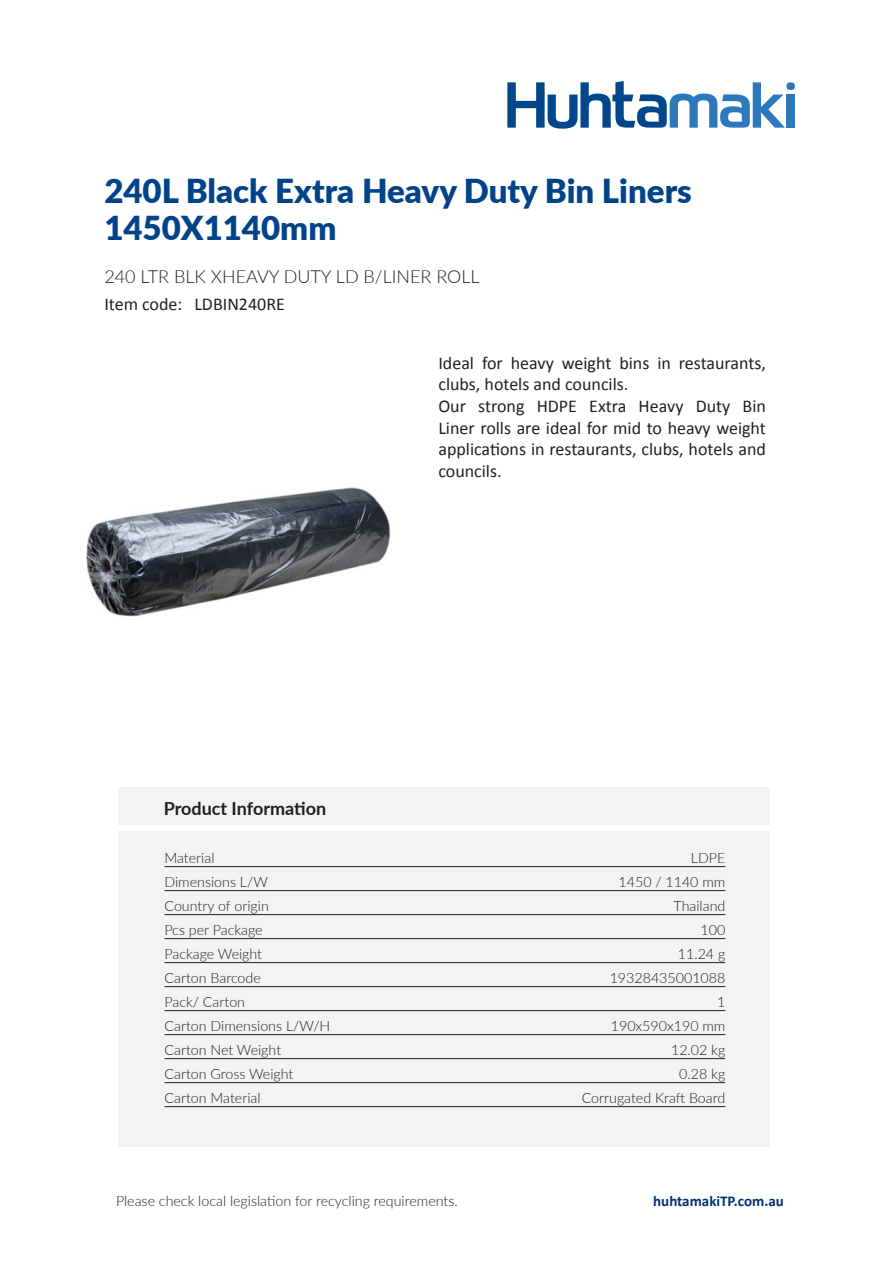
<style>
.page{position:relative;width:893px;height:1263px;background:#fff}
.page>*{position:absolute;margin:0;border:0;box-sizing:border-box;transform-origin:0 0}
.t1{font:900 33px/37.5px "Lato";color:#004389}
.t2{font:18px/21.6px "Calibri";color:#231f20}
.t3{font:300 18px "Lato";color:#231f20}
.t4{font:700 18px "Lato";color:#231f20}
.t5{font:700 15px "Calibri";color:#002f73}
.t6{font:300 14.25px "Lato";color:#231f20}
</style>
<div class="page">
<svg style="left:507px;top:81px;width:288px;height:48px"></svg>
<div style="left:118px;top:787px;width:652px;height:37px;background:#f2f3f4"></div>
<div style="left:118px;top:831px;width:652px;height:315px;background:#f2f3f4"></div>
<img style="left:86px;top:487px;width:305px;height:130px">
<hr style="left:164px;top:866px;width:561px;height:1px;background:#231f20">
<hr style="left:164px;top:890px;width:561px;height:1px;background:#231f20">
<hr style="left:164px;top:914px;width:561px;height:1px;background:#231f20">
<hr style="left:164px;top:938px;width:561px;height:1px;background:#231f20">
<hr style="left:164px;top:962px;width:561px;height:1px;background:#231f20">
<hr style="left:164px;top:986px;width:561px;height:1px;background:#231f20">
<hr style="left:164px;top:1010px;width:561px;height:1px;background:#231f20">
<hr style="left:164px;top:1034px;width:561px;height:1px;background:#231f20">
<hr style="left:164px;top:1058px;width:561px;height:1px;background:#231f20">
<hr style="left:164px;top:1082px;width:561px;height:1px;background:#231f20">
<hr style="left:164px;top:1106px;width:561px;height:1px;background:#231f20">
<h1 class="t1" style="left:104px;top:171px;width:589px">240L Black Extra Heavy Duty Bin Liners<br>1450X1140mm</h1>
<p class="t3" style="left:104px;top:263px;width:377px">240 LTR BLK XHEAVY DUTY LD B/LINER ROLL</p>
<p class="t2" style="left:104px;top:293px;width:79px">Item code:</p>
<p class="t2" style="left:194px;top:293px;width:92px">LDBIN240RE</p>
<p class="t2" style="left:438px;top:351px;width:329px">Ideal for heavy weight bins in restaurants, clubs, hotels and councils.<br>Our strong HDPE Extra Heavy Duty Bin Liner rolls are ideal for mid to heavy weight applications in restaurants, clubs, hotels and councils.</p>
<p class="t4" style="left:164px;top:795px;width:164px">Product Information</p>
<p class="t6" style="left:164px;top:848px;width:52px">Material</p>
<p class="t6" style="left:691px;top:848px;width:36px">LDPE</p>
<p class="t6" style="left:164px;top:872px;width:105px">Dimensions L/W</p>
<p class="t6" style="left:618px;top:872px;width:108px">1450 / 1140 mm</p>
<p class="t6" style="left:164px;top:896px;width:106px">Country of origin</p>
<p class="t6" style="left:674px;top:896px;width:53px">Thailand</p>
<p class="t6" style="left:164px;top:920px;width:100px">Pcs per Package</p>
<p class="t6" style="left:701px;top:920px;width:26px">100</p>
<p class="t6" style="left:164px;top:944px;width:99px">Package Weight</p>
<p class="t6" style="left:678px;top:944px;width:49px">11.24 g</p>
<p class="t6" style="left:164px;top:968px;width:98px">Carton Barcode</p>
<p class="t6" style="left:610px;top:968px;width:117px">19328435001088</p>
<p class="t6" style="left:164px;top:992px;width:82px">Pack/ Carton</p>
<p class="t6" style="left:717px;top:992px;width:10px">1</p>
<p class="t6" style="left:164px;top:1016px;width:167px">Carton Dimensions L/W/H</p>
<p class="t6" style="left:611px;top:1016px;width:116px">190x590x190 mm</p>
<p class="t6" style="left:164px;top:1040px;width:118px">Carton Net Weight</p>
<p class="t6" style="left:671px;top:1040px;width:56px">12.02 kg</p>
<p class="t6" style="left:164px;top:1064px;width:130px">Carton Gross Weight</p>
<p class="t6" style="left:679px;top:1064px;width:48px">0.28 kg</p>
<p class="t6" style="left:164px;top:1088px;width:98px">Carton Material</p>
<p class="t6" style="left:582px;top:1088px;width:145px">Corrugated Kraft Board</p>
<p class="t6" style="left:116px;top:1190px;width:343px">Please check local legislation for recycling requirements.</p>
<p class="t5" style="left:653px;top:1190px;width:132px">huhtamakiTP.com.au</p>
</div>
